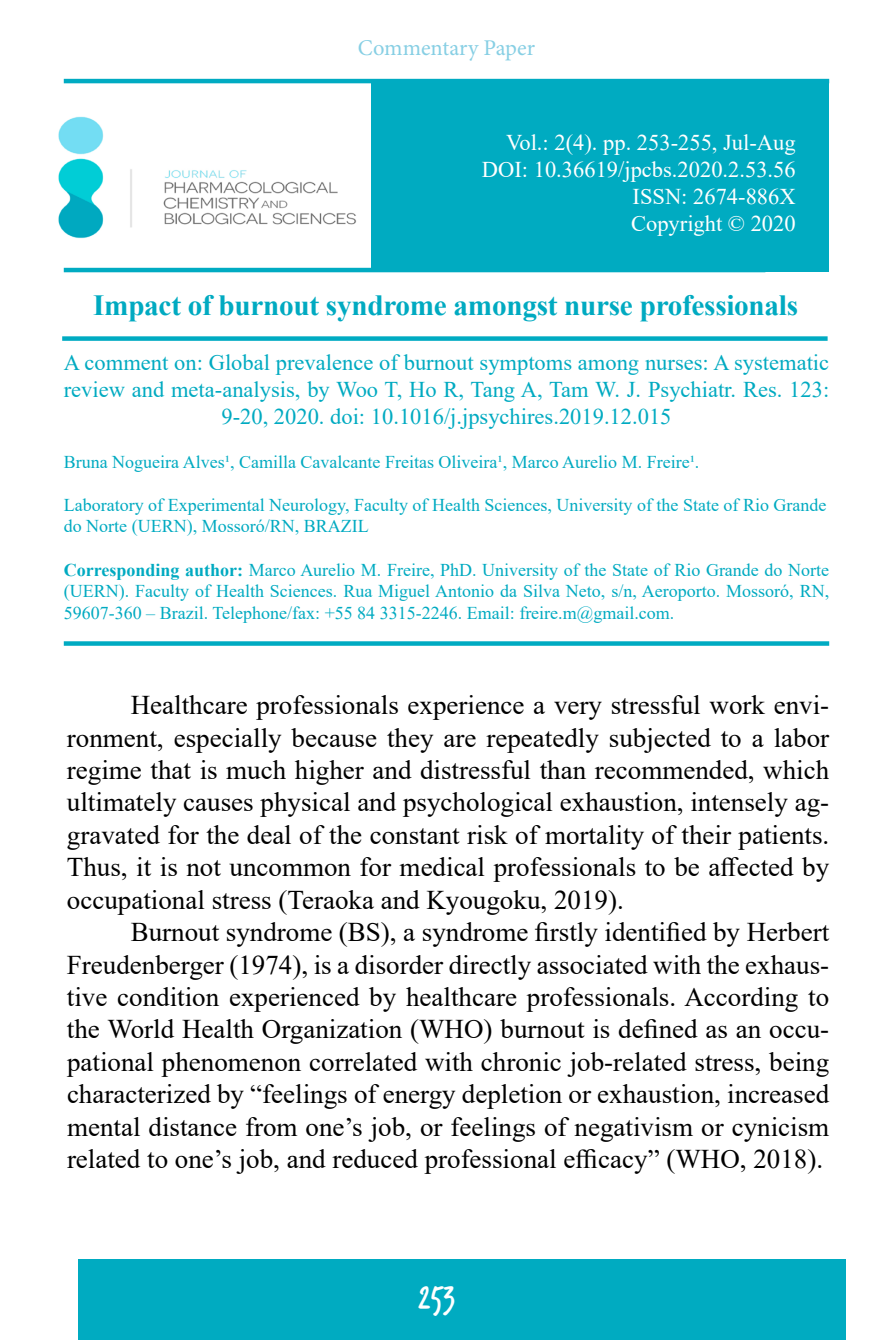
<style>
.page{position:relative;width:893px;height:1340px;background:#fff}
.page>*{position:absolute;margin:0;border:0;box-sizing:border-box;transform-origin:0 0}
.t1{font:36px "Trash Hand";color:#fff}
.t2{font:700 29.25px "Times New Roman";letter-spacing:-.01em;color:#00aac1}
.t3{font:27px/32.4px "Times New Roman";color:#000;text-align:justify}
.t4{font:22.5px/27px "Times New Roman";color:#00aac1;text-align:center}
.t5{font:22.5px/27px "Times New Roman";color:#fff;text-align:right}
.t6{font:22.5px "Minion Pro";color:#87cfe4}
.t7{font:18px/21.6px "Times New Roman";color:#00aac1}
.s1{font-weight:700}
</style>
<div class="page">
<div style="left:79px;top:1258px;width:767px;height:81px;background:#00abc1"></div>
<hr style="left:64px;top:268px;width:701px;height:4px;background:#00abc2">
<div style="left:62px;top:336px;width:766px;height:5px;background:#00abc2"></div>
<img style="left:58px;top:78px;width:299px;height:161px">
<div style="left:372px;top:80px;width:457px;height:192px;background:#00abc1"></div>
<svg style="left:64px;top:641px;width:765px;height:4px;background:#12b0c6"></svg>
<hr style="left:64px;top:79px;width:765px;height:4px;background:#00abc2">
<p class="t6" style="left:358px;top:33px;width:179px">Commentary Paper</p>
<p class="t5" style="left:482px;top:129px;width:315px">Vol.: 2(4). pp. 253-255, Jul-Aug<br>DOI: 10.36619/jpcbs.2020.2.53.56<br>ISSN: 2674-886X<br>Copyright © 2020</p>
<p class="t2" style="left:93px;top:283px;width:706px">Impact of burnout syndrome amongst nurse professionals</p>
<p class="t4" style="left:64px;top:348px;width:767px">A comment on: Global prevalence of burnout symptoms among nurses: A systematic review and meta-analysis, by Woo T, Ho R, Tang A, Tam W. J. Psychiatr. Res. 123:<br>9-20, 2020. doi: 10.1016/j.jpsychires.2019.12.015</p>
<p class="t7" style="left:64px;top:450px;width:637px">Bruna Nogueira Alves1, Camilla Cavalcante Freitas Oliveira1, Marco Aurelio M. Freire1.</p>
<p class="t7" style="left:64px;top:493px;width:764px">Laboratory of Experimental Neurology, Faculty of Health Sciences, University of the State of Rio Grande do Norte (UERN), Mossoró/RN, BRAZIL</p>
<p class="t7" style="left:64px;top:558px;width:767px;text-align:justify"><span class="s1">Corresponding author:</span> Marco Aurelio M. Freire, PhD. University of the State of Rio Grande do Norte (UERN). Faculty of Health Sciences. Rua Miguel Antonio da Silva Neto, s/n, Aeroporto. Mossoró, RN, 59607-360 – Brazil. Telephone/fax: +55 84 3315-2246. Email: freire.m@gmail.com.</p>
<p class="t3" style="left:67px;top:688px;width:764px;text-indent:64px">Healthcare professionals experience a very stressful work envi&shy;ronment, especially because they are repeatedly subjected to a labor regime that is much higher and distressful than recommended, which ultimately causes physical and psychological exhaustion, intensely ag&shy;gravated for the deal of the constant risk of mortality of their patients.<br>Thus, it is not uncommon for medical professionals to be affected by occupational stress (Teraoka and Kyougoku, 2019).</p>
<p class="t3" style="left:67px;top:915px;width:764px;text-indent:64px">Burnout syndrome (BS), a syndrome firstly identified by Herbert Freudenberger (1974), is a disorder directly associated with the exhaus&shy;tive condition experienced by healthcare professionals. According to the World Health Organization (WHO) burnout is defined as an occu&shy;pational phenomenon correlated with chronic job-related stress, being characterized by “feelings of energy depletion or exhaustion, increased mental distance from one’s job, or feelings of negativism or cynicism related to one’s job, and reduced professional efficacy” (WHO, 2018).</p>
<h1 class="t1" style="left:418px;top:1279px;width:39px">253</h1>
</div>
